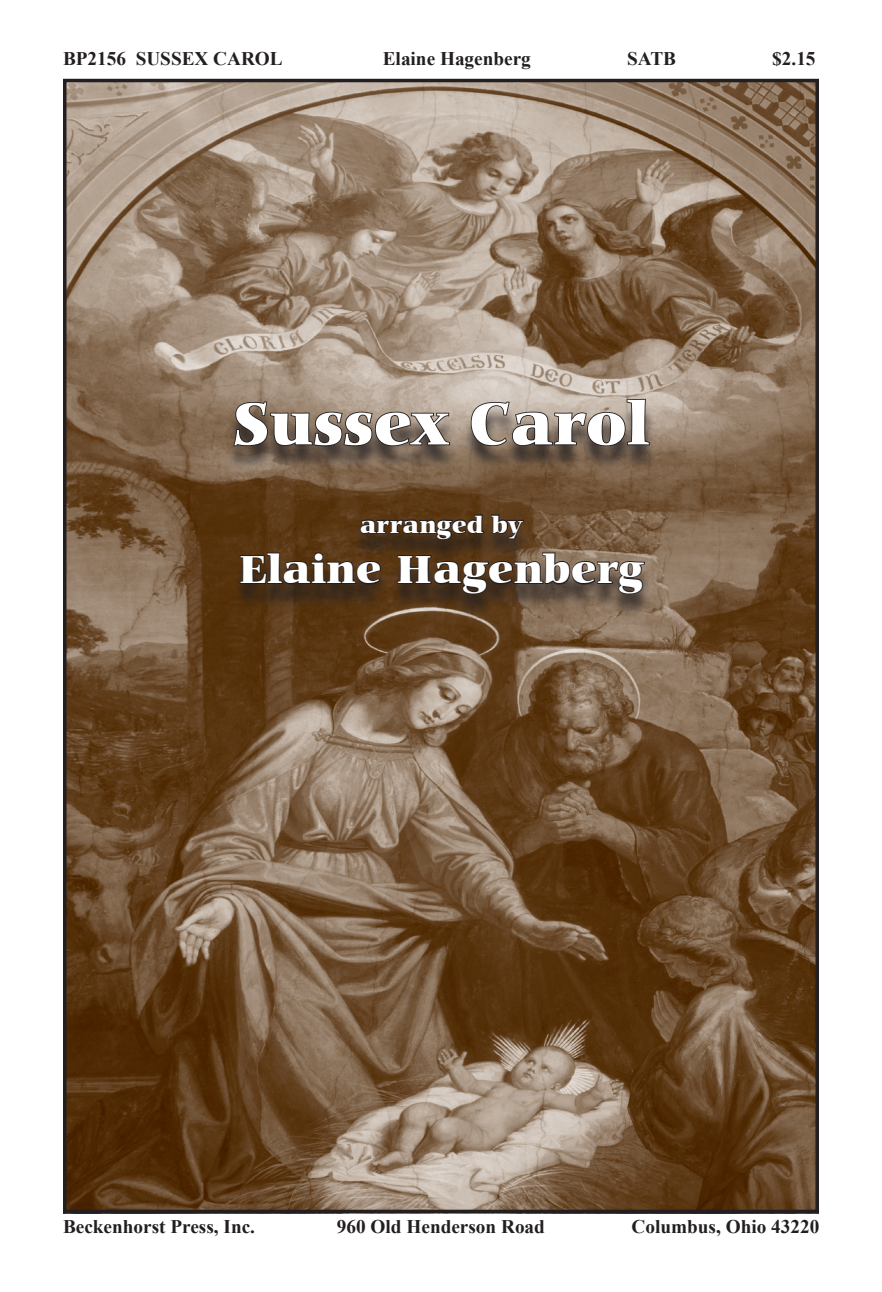
<style>
.page{position:relative;width:882px;height:1292px;background:#fff}
.page>*{position:absolute;margin:0;border:0;box-sizing:border-box;transform-origin:0 0}
.t1{font:900 63px "Carmina BT";color:#fff}
.t2{font:900 42px "Carmina BT";color:#fff}
.t3{font:900 24.5px "Carmina BT";color:#fff}
.title_strip_choral{font:700 19.25px "Times New Roman";color:#231f20}
</style>
<div class="page">
<img style="left:68px;top:84px;width:746px;height:1124px">
<div style="left:63px;top:79px;width:756px;height:1134px;border:4px solid #231f20"></div>
<div style="left:224px;top:405px;width:434px;height:214px;background:#231f20;opacity:.75"></div>
<svg style="left:232px;top:400px;width:219px;height:47px;background:#746559"></svg>
<svg style="left:470px;top:398px;width:181px;height:49px;background:#867a70"></svg>
<svg style="left:359px;top:513px;width:166px;height:28px;background:#452f19"></svg>
<svg style="left:239px;top:551px;width:143px;height:34px;background:#452e18"></svg>
<svg style="left:397px;top:551px;width:249px;height:44px;background:#564332"></svg>
<p class="title_strip_choral" style="left:63px;top:44px;width:221px">BP2156 SUSSEX CAROL</p>
<p class="title_strip_choral" style="left:383px;top:44px;width:150px">Elaine Hagenberg</p>
<p class="title_strip_choral" style="left:627px;top:44px;width:50px">SATB</p>
<p class="title_strip_choral" style="left:772px;top:44px;width:45px">$2.15</p>
<p class="t1" style="left:233px;top:387px;width:418px">Sussex Carol</p>
<p class="t3" style="left:360px;top:510px;width:164px">arranged by</p>
<p class="t2" style="left:238px;top:545px;width:407px">Elaine Hagenberg</p>
<p class="title_strip_choral" style="left:63px;top:1212px;width:194px">Beckenhorst Press, Inc.</p>
<p class="title_strip_choral" style="left:337px;top:1212px;width:210px">960 Old Henderson Road</p>
<p class="title_strip_choral" style="left:632px;top:1212px;width:189px">Columbus, Ohio 43220</p>
</div>
